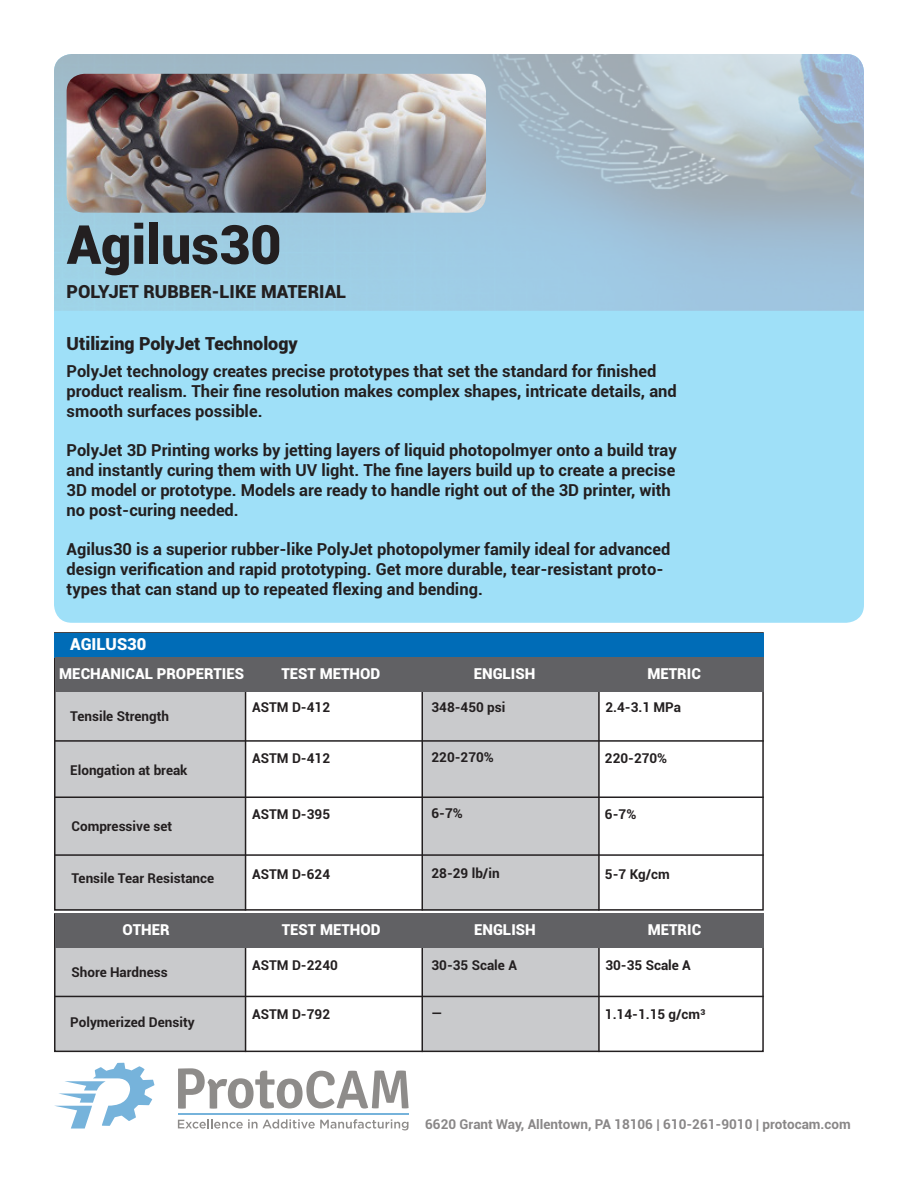
<style>
.page{position:relative;width:918px;height:1188px;background:#fff}
.page>*{position:absolute;margin:0;border:0;box-sizing:border-box;transform-origin:0 0}
.t1{font:900 54px "Roboto";color:#231f20}
.t2{font:900 18px "Roboto";color:#231f20}
.t3{font:700 16.5px/19.8px "Roboto";color:#231f20}
.t4{font:900 16.5px "Roboto";color:#fff}
.t5{font:900 15px "Roboto";color:#fff}
.t6{font:700 13.5px "Roboto";color:#231f20}
</style>
<div class="page">
<div style="left:54px;top:54px;width:810px;height:569px;background:#9fe0f8;border-radius:18px"></div>
<img style="left:54px;top:54px;width:810px;height:257px">
<img style="left:67px;top:74px;width:419px;height:139px">
<div style="left:423px;top:683px;width:175px;height:228px;background:#c9cacc"></div>
<div style="left:55px;top:682px;width:190px;height:229px;background:#c9cacc"></div>
<div style="left:54px;top:632px;width:710px;height:279px;border:2px solid #231f20"></div>
<hr style="left:245px;top:682px;width:1px;height:229px;background:#231f20">
<hr style="left:422px;top:680px;width:1px;height:231px;background:#231f20">
<hr style="left:598px;top:680px;width:2px;height:231px;background:#231f20">
<hr style="left:54px;top:740px;width:710px;height:2px;background:#231f20">
<hr style="left:54px;top:796px;width:710px;height:2px;background:#231f20">
<hr style="left:54px;top:854px;width:710px;height:2px;background:#231f20">
<div style="left:55px;top:633px;width:709px;height:25px;background:#006cb7"></div>
<div style="left:56px;top:658px;width:708px;height:34px;background:#616164"></div>
<svg style="left:54px;top:1063px;width:100px;height:66px"></svg>
<svg style="left:178px;top:1119px;width:231px;height:11px"></svg>
<svg style="left:178px;top:1068px;width:231px;height:41px"></svg>
<hr style="left:178px;top:1113px;width:231px;height:2px;background:#0072bc">
<div style="left:423px;top:939px;width:175px;height:113px;background:#c9cacc"></div>
<div style="left:55px;top:938px;width:190px;height:114px;background:#c9cacc"></div>
<div style="left:54px;top:913px;width:710px;height:139px;border:2px solid #231f20"></div>
<hr style="left:245px;top:937px;width:1px;height:115px;background:#231f20">
<hr style="left:422px;top:936px;width:1px;height:116px;background:#231f20">
<hr style="left:598px;top:936px;width:2px;height:116px;background:#231f20">
<hr style="left:54px;top:996px;width:710px;height:1px;background:#231f20">
<div style="left:56px;top:913px;width:708px;height:34px;background:#616164"></div>
<p class="t1" style="left:67px;top:206px;width:216px">Agilus30</p>
<p class="t2" style="left:67px;top:279px;width:281px">POLYJET RUBBER-LIKE MATERIAL</p>
<p class="t2" style="left:67px;top:331px;width:233px">Utilizing PolyJet Technology</p>
<p class="t3" style="left:67px;top:361px;width:612px">PolyJet technology creates precise prototypes that set the standard for finished product realism. Their fine resolution makes complex shapes, intricate details, and smooth surfaces possible.</p>
<p class="t3" style="left:67px;top:440px;width:612px">PolyJet 3D Printing works by jetting layers of liquid photopolmyer onto a build tray and instantly curing them with UV light. The fine layers build up to create a precise 3D model or prototype. Models are ready to handle right out of the 3D printer, with no post-curing needed.</p>
<p class="t3" style="left:67px;top:539px;width:605px">Agilus30 is a superior rubber-like PolyJet photopolymer family ideal for advanced design verification and rapid prototyping. Get more durable, tear-resistant proto&shy;types that can stand up to repeated flexing and bending.</p>
<p class="t4" style="left:70px;top:632px;width:78px">AGILUS30</p>
<p class="t5" style="left:59px;top:663px;width:186px">MECHANICAL PROPERTIES</p>
<p class="t5" style="left:281px;top:663px;width:100px">TEST METHOD</p>
<p class="t5" style="left:474px;top:663px;width:63px">ENGLISH</p>
<p class="t5" style="left:647px;top:663px;width:55px">METRIC</p>
<p class="t6" style="left:70px;top:707px;width:100px">Tensile Strength</p>
<p class="t6" style="left:252px;top:698px;width:79px">ASTM D-412</p>
<p class="t6" style="left:432px;top:698px;width:75px">348-450 psi</p>
<p class="t6" style="left:605px;top:698px;width:77px">2.4-3.1 MPa</p>
<p class="t6" style="left:70px;top:761px;width:119px">Elongation at break</p>
<p class="t6" style="left:71px;top:817px;width:102px">Compressive set</p>
<p class="t6" style="left:71px;top:868px;width:144px">Tensile Tear Resistance</p>
<p class="t6" style="left:252px;top:749px;width:79px">ASTM D-412</p>
<p class="t6" style="left:252px;top:805px;width:79px">ASTM D-395</p>
<p class="t6" style="left:252px;top:865px;width:79px">ASTM D-624</p>
<p class="t6" style="left:432px;top:748px;width:64px">220-270%</p>
<p class="t6" style="left:432px;top:804px;width:33px">6-7%</p>
<p class="t6" style="left:432px;top:864px;width:70px">28-29 lb/in</p>
<p class="t6" style="left:605px;top:749px;width:64px">220-270%</p>
<p class="t6" style="left:605px;top:805px;width:33px">6-7%</p>
<p class="t6" style="left:605px;top:865px;width:66px">5-7 Kg/cm</p>
<p class="t5" style="left:123px;top:919px;width:49px">OTHER</p>
<p class="t5" style="left:282px;top:919px;width:100px">TEST METHOD</p>
<p class="t5" style="left:474px;top:919px;width:63px">ENGLISH</p>
<p class="t5" style="left:648px;top:919px;width:55px">METRIC</p>
<p class="t6" style="left:71px;top:963px;width:98px">Shore Hardness</p>
<p class="t6" style="left:70px;top:1012px;width:126px">Polymerized Density</p>
<p class="t6" style="left:252px;top:955px;width:87px">ASTM D-2240</p>
<p class="t6" style="left:432px;top:956px;width:87px">30-35 Scale A</p>
<p class="t6" style="left:605px;top:955px;width:87px">30-35 Scale A</p>
<p class="t6" style="left:252px;top:1004px;width:79px">ASTM D-792</p>
<p class="t6" style="left:432px;top:1003px;width:13px">—</p>
<p class="t6" style="left:605px;top:1004px;width:102px">1.14-1.15 g/cm³</p>
<p class="t6" style="left:425px;top:1115px;width:427px">6620 Grant Way, Allentown, PA 18106 | 610-261-9010 | protocam.com</p>
</div>
